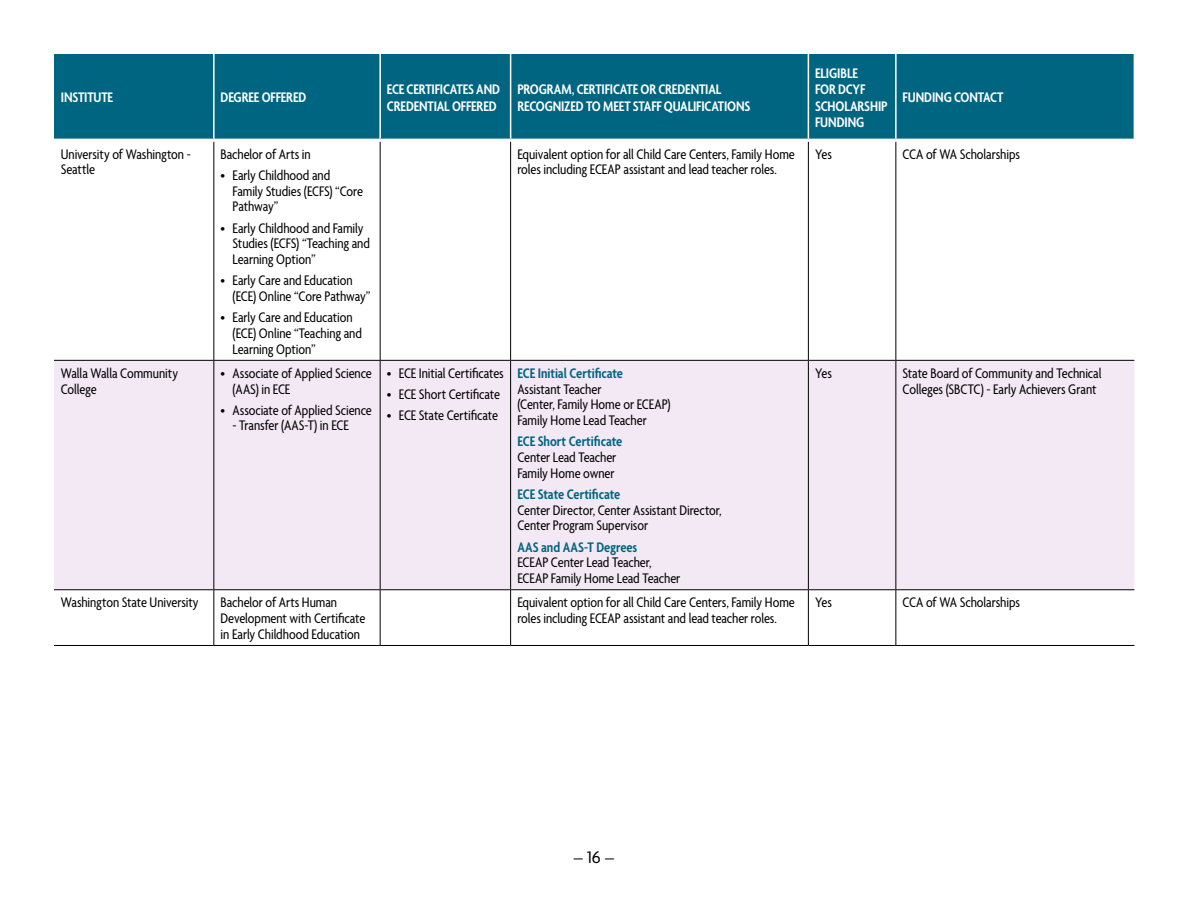
<style>
.page{position:relative;width:1188px;height:918px;background:#fff}
.page>*{position:absolute;margin:0;border:0;box-sizing:border-box;transform-origin:0 0}
.t1{font:18px "Agenda";color:#000}
.t2{font:condensed 15px/15.8px "Agenda";letter-spacing:-.005em;color:#000}
.t3{font:600 condensed 15px/16.5px "Agenda";letter-spacing:-.01em;color:#fff}
.t4{font:600 condensed 15px "Agenda";letter-spacing:-.005em;color:#006580}
</style>
<div class="page">
<div style="left:54px;top:54px;width:1080px;height:85px;background:#006580"></div>
<svg style="left:54px;top:142px;width:1080px;height:218px"></svg>
<div style="left:54px;top:361px;width:1080px;height:228px;background:#f3e9f4"></div>
<svg style="left:54px;top:590px;width:1080px;height:55px"></svg>
<hr style="left:213px;top:142px;width:1px;height:218px;background:#000">
<hr style="left:380px;top:142px;width:1px;height:218px;background:#000">
<hr style="left:510px;top:142px;width:1px;height:218px;background:#000">
<hr style="left:808px;top:142px;width:1px;height:218px;background:#000">
<hr style="left:895px;top:142px;width:1px;height:218px;background:#000">
<hr style="left:213px;top:361px;width:1px;height:228px;background:#000">
<hr style="left:380px;top:361px;width:1px;height:228px;background:#000">
<hr style="left:510px;top:361px;width:1px;height:228px;background:#000">
<hr style="left:808px;top:361px;width:1px;height:228px;background:#000">
<hr style="left:895px;top:361px;width:1px;height:228px;background:#000">
<hr style="left:213px;top:590px;width:1px;height:55px;background:#000">
<hr style="left:380px;top:590px;width:1px;height:55px;background:#000">
<hr style="left:510px;top:590px;width:1px;height:55px;background:#000">
<hr style="left:808px;top:590px;width:1px;height:55px;background:#000">
<hr style="left:895px;top:590px;width:1px;height:55px;background:#000">
<hr style="left:213px;top:54px;width:2px;height:85px;background:#fff">
<hr style="left:379px;top:54px;width:2px;height:85px;background:#fff">
<hr style="left:510px;top:54px;width:1px;height:85px;background:#fff">
<hr style="left:808px;top:54px;width:1px;height:85px;background:#fff">
<hr style="left:895px;top:54px;width:2px;height:85px;background:#fff">
<hr style="left:54px;top:360px;width:160px;height:1px;background:#000">
<hr style="left:214px;top:360px;width:166px;height:1px;background:#000">
<hr style="left:380px;top:360px;width:131px;height:1px;background:#000">
<hr style="left:511px;top:360px;width:297px;height:1px;background:#000">
<hr style="left:808px;top:360px;width:88px;height:1px;background:#000">
<hr style="left:896px;top:360px;width:238px;height:1px;background:#000">
<hr style="left:54px;top:589px;width:160px;height:1px;background:#000">
<hr style="left:214px;top:589px;width:166px;height:1px;background:#000">
<hr style="left:380px;top:589px;width:131px;height:1px;background:#000">
<hr style="left:511px;top:589px;width:297px;height:1px;background:#000">
<hr style="left:808px;top:589px;width:88px;height:1px;background:#000">
<hr style="left:896px;top:589px;width:238px;height:1px;background:#000">
<hr style="left:54px;top:645px;width:160px;height:1px;background:#000">
<hr style="left:214px;top:645px;width:166px;height:1px;background:#000">
<hr style="left:380px;top:645px;width:131px;height:1px;background:#000">
<hr style="left:511px;top:645px;width:297px;height:1px;background:#000">
<hr style="left:808px;top:645px;width:88px;height:1px;background:#000">
<hr style="left:896px;top:645px;width:238px;height:1px;background:#000">
<p class="t3" style="left:61px;top:90px;width:54px">INSTITUTE</p>
<p class="t3" style="left:221px;top:90px;width:87px">DEGREE OFFERED</p>
<p class="t3" style="left:387px;top:82px;width:115px">ECE CERTIFICATES AND<br>CREDENTIAL OFFERED</p>
<p class="t3" style="left:517px;top:82px;width:235px">PROGRAM, CERTIFICATE OR CREDENTIAL<br>RECOGNIZED TO MEET STAFF QUALIFICATIONS</p>
<p class="t3" style="left:815px;top:66px;width:74px">ELIGIBLE<br>FOR DCYF<br>SCHOLARSHIP<br>FUNDING</p>
<p class="t3" style="left:903px;top:90px;width:103px">FUNDING CONTACT</p>
<p class="t2" style="left:61px;top:147px;width:132px">University of Washington -<br>Seattle</p>
<p class="t2" style="left:221px;top:147px;width:92px">Bachelor of Arts in</p>
<p class="t2" style="left:233px;top:168px;width:132px;text-indent:-12px">• Early Childhood and<br>Family Studies (ECFS) “Core<br>Pathway”</p>
<p class="t2" style="left:233px;top:221px;width:139px;text-indent:-12px">• Early Childhood and Family<br>Studies (ECFS) “Teaching and<br>Learning Option”</p>
<p class="t2" style="left:233px;top:273px;width:139px;text-indent:-12px">• Early Care and Education (ECE) Online “Core Pathway”</p>
<p class="t2" style="left:233px;top:310px;width:131px;text-indent:-12px">• Early Care and Education (ECE) Online “Teaching and<br>Learning Option”</p>
<p class="t2" style="left:61px;top:366px;width:119px">Walla Walla Community<br>College</p>
<p class="t2" style="left:233px;top:366px;width:141px;text-indent:-12px">• Associate of Applied Science (AAS) in ECE</p>
<p class="t2" style="left:221px;top:403px;width:153px">• Associate of Applied Science</p>
<p class="t2" style="left:233px;top:419px;width:118px">- Transfer (AAS-T) in ECE</p>
<p class="t2" style="left:517px;top:147px;width:279px">Equivalent option for all Child Care Centers, Family Home roles including ECEAP assistant and lead teacher roles.</p>
<p class="t2" style="left:815px;top:147px;width:18px">Yes</p>
<p class="t2" style="left:903px;top:147px;width:119px">CCA of WA Scholarships</p>
<p class="t2" style="left:387px;top:366px;width:118px">• ECE Initial Certificates</p>
<p class="t2" style="left:387px;top:387px;width:115px">• ECE Short Certificate</p>
<p class="t2" style="left:387px;top:408px;width:113px">• ECE State Certificate</p>
<p class="t4" style="left:517px;top:365px;width:107px">ECE Initial Certificate</p>
<p class="t2" style="left:517px;top:382px;width:155px">Assistant Teacher<br>(Center, Family Home or ECEAP)<br>Family Home Lead Teacher</p>
<p class="t4" style="left:517px;top:433px;width:106px">ECE Short Certificate</p>
<p class="t2" style="left:517px;top:450px;width:100px">Center Lead Teacher<br>Family Home owner</p>
<p class="t4" style="left:517px;top:486px;width:105px">ECE State Certificate</p>
<p class="t2" style="left:517px;top:503px;width:206px">Center Director, Center Assistant Director,<br>Center Program Supervisor</p>
<p class="t4" style="left:517px;top:539px;width:121px">AAS and AAS-T Degrees</p>
<p class="t2" style="left:517px;top:556px;width:164px">ECEAP Center Lead Teacher,<br>ECEAP Family Home Lead Teacher</p>
<p class="t2" style="left:815px;top:366px;width:18px">Yes</p>
<p class="t2" style="left:903px;top:366px;width:200px">State Board of Community and Technical<br>Colleges (SBCTC) - Early Achievers Grant</p>
<p class="t2" style="left:61px;top:595px;width:139px">Washington State University</p>
<p class="t2" style="left:221px;top:595px;width:146px">Bachelor of Arts Human<br>Development with Certificate in Early Childhood Education</p>
<p class="t2" style="left:517px;top:595px;width:279px">Equivalent option for all Child Care Centers, Family Home roles including ECEAP assistant and lead teacher roles.</p>
<p class="t2" style="left:815px;top:595px;width:18px">Yes</p>
<p class="t2" style="left:903px;top:595px;width:119px">CCA of WA Scholarships</p>
<p class="t1" style="left:574px;top:847px;width:42px">– 16 –</p>
</div>
